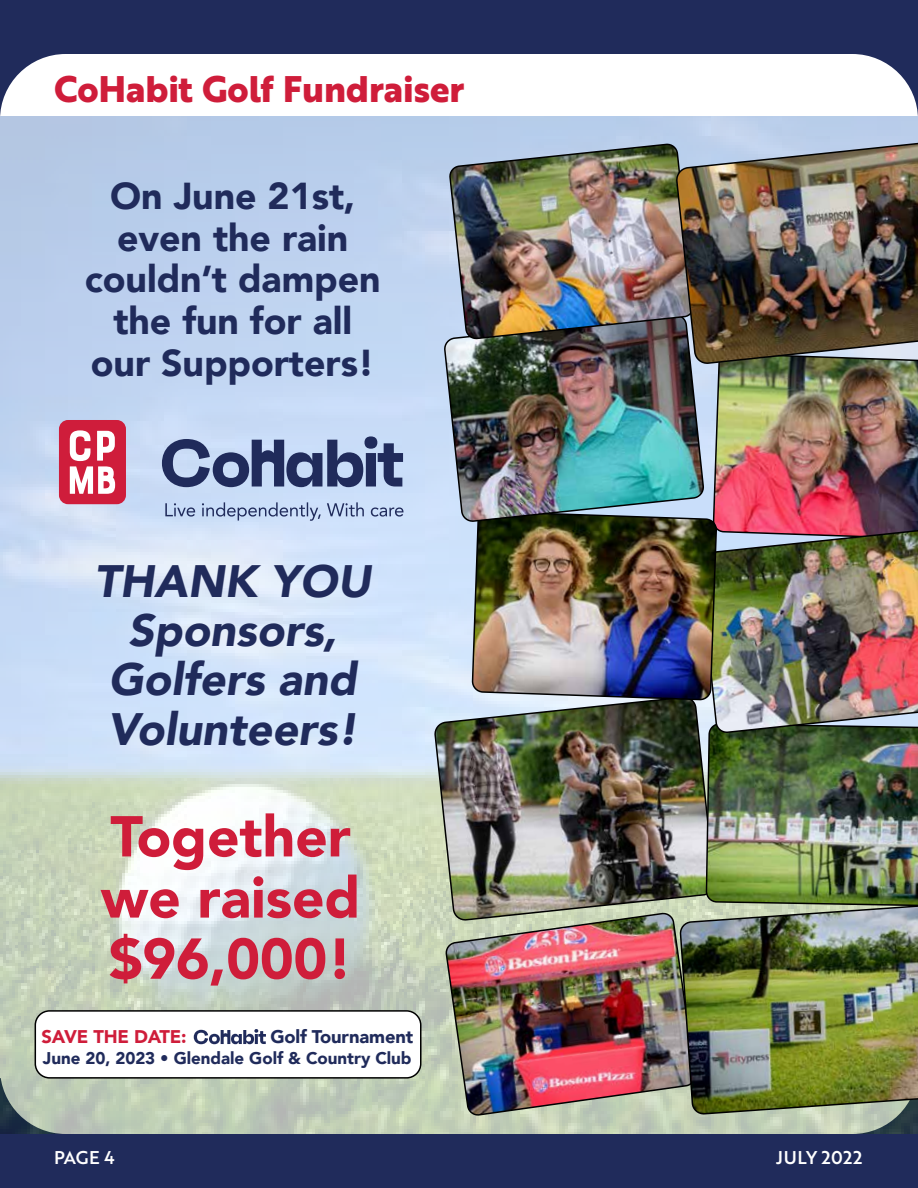
<style>
.page{position:relative;width:918px;height:1188px;background:#202b5b}
.page>*{position:absolute;margin:0;border:0;box-sizing:border-box;transform-origin:0 0}
.t1{font:900 57px/61.2px "Avenir";color:#cf1d3a}
.t2{font:italic 900 45.3px/49.2px "Avenir";color:#202b5b;text-align:center}
.t3{font:900 37.5px/42px "Avenir";color:#202b5b;text-align:center}
.t4{font:700 36px "Brother 1816 Extra";color:#cf1d3a}
.t5{font:900 18.3px "Avenir";letter-spacing:-.01em;color:#202b5b}
.t6{font:900 18.3px "Avenir";letter-spacing:-.01em;color:#cf1d3a}
.t7{font:18px "Brother 1816 Medium";letter-spacing:.02em;color:#fff}
.t8{font:900 16.95px "Avenir";color:#202b5b}
</style>
<div class="page">
<div style="left:0;top:54px;width:918px;height:1080px;background:#fff;border-radius:66px"></div>
<img style="left:0;top:117px;width:918px;height:1017px">
<svg style="left:165px;top:502px;width:238px;height:19px;background:#acbedc"></svg>
<svg style="left:162px;top:436px;width:241px;height:51px;background:#7686ab"></svg>
<svg style="left:59px;top:420px;width:67px;height:84px"></svg>
<img style="left:435px;top:697px;width:271px;height:223px">
<div style="left:35px;top:1011px;width:386px;height:67px;background:#fff;border-radius:14px"></div>
<div style="left:35px;top:1010px;width:387px;height:69px;border:2px solid #000;border-radius:14px"></div>
<svg style="left:194px;top:1029px;width:72px;height:15px"></svg>
<img style="left:446px;top:913px;width:250px;height:203px">
<img style="left:712px;top:364px;width:206px;height:165px">
<img style="left:680px;top:905px;width:238px;height:209px">
<img style="left:706px;top:733px;width:212px;height:174px">
<img style="left:699px;top:529px;width:219px;height:204px">
<img style="left:472px;top:510px;width:244px;height:191px">
<img style="left:444px;top:314px;width:260px;height:208px">
<img style="left:449px;top:144px;width:227px;height:195px">
<img style="left:676px;top:141px;width:242px;height:223px">
<p class="t4" style="left:54px;top:62px;width:412px">CoHabit Golf Fundraiser</p>
<p class="t3" style="left:85px;top:174px;width:297px">On June 21st, even the rain couldn’t dampen the fun for all our Supporters!</p>
<p class="t2" style="left:94px;top:556px;width:278px">THANK YOU<br>Sponsors,<br>Golfers and<br>Volunteers!</p>
<h1 class="t1" style="left:101px;top:805px;width:261px">Together we raised $96,000!</h1>
<p class="t6" style="left:41px;top:1021px;width:147px">SAVE THE DATE:</p>
<p class="t5" style="left:270px;top:1021px;width:144px">Golf Tournament</p>
<p class="t8" style="left:43px;top:1043px;width:370px">June 20, 2023 • Glendale Golf &amp; Country Club</p>
<p class="t7" style="left:54px;top:1144px;width:62px">PAGE 4</p>
<p class="t7" style="left:776px;top:1144px;width:88px">JULY 2022</p>
</div>
